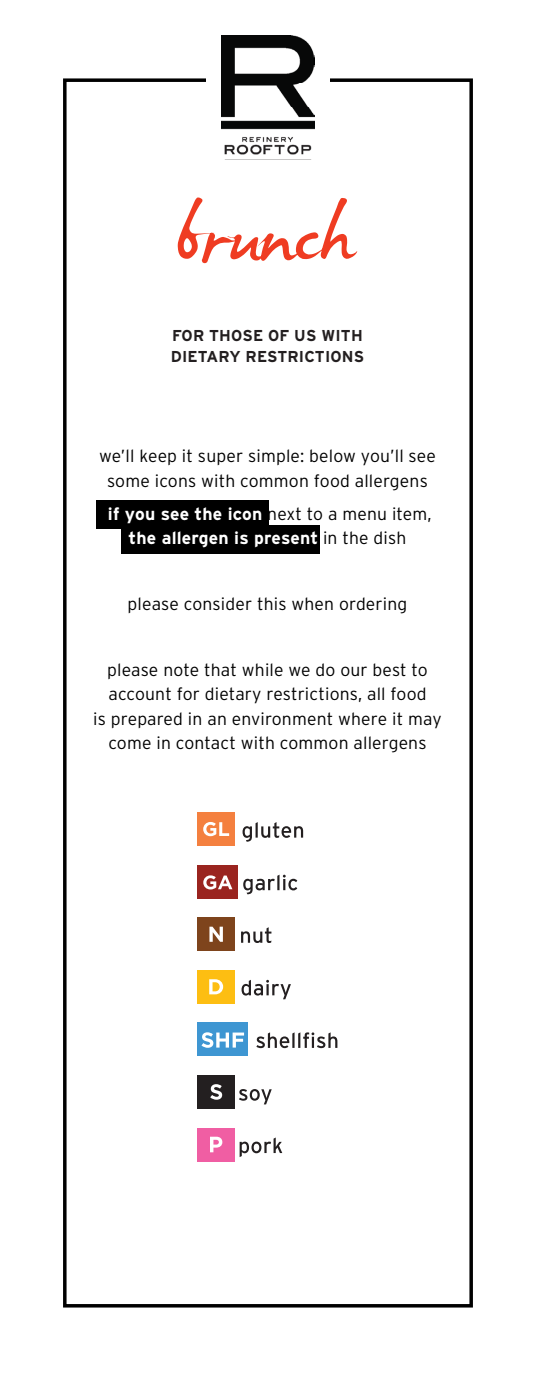
<style>
.page{position:relative;width:536px;height:1386px;background:#fff}
.page>*{position:absolute;margin:0;border:0;box-sizing:border-box;transform-origin:0 0}
.t1{font:300 17.5px/24.5px "Interstate";letter-spacing:.01em;color:#000;text-align:center}
.t2{font:700 17.5px/24.5px "Interstate";letter-spacing:.01em;color:#fff;text-align:center}
.t3{font:700 15.75px "Interstate";letter-spacing:.01em;color:#231f20}
.s1{font-weight:300;color:#000}
</style>
<div class="page">
<div style="left:63px;top:78px;width:409px;height:1230px;border:4px solid #000"></div>
<div style="left:206px;top:68px;width:124px;height:28px;background:#fff"></div>
<img style="left:221px;top:35px;width:93px;height:120px">
<svg style="left:178px;top:197px;width:179px;height:66px"></svg>
<div style="left:122px;top:525px;width:198px;height:29px;background:#000"></div>
<div style="left:96px;top:501px;width:173px;height:28px;background:#000"></div>
<div style="left:197px;top:812px;width:38px;height:34px;background:#f4803f"></div>
<svg style="left:203px;top:822px;width:26px;height:14px"></svg>
<svg style="left:242px;top:822px;width:61px;height:20px"></svg>
<div style="left:197px;top:865px;width:41px;height:34px;background:#9a241f"></div>
<svg style="left:203px;top:875px;width:29px;height:14px"></svg>
<svg style="left:243px;top:875px;width:54px;height:19px"></svg>
<div style="left:197px;top:917px;width:38px;height:34px;background:#7e441c"></div>
<svg style="left:209px;top:927px;width:14px;height:15px"></svg>
<svg style="left:241px;top:927px;width:30px;height:16px"></svg>
<div style="left:197px;top:970px;width:38px;height:34px;background:#fdbe12"></div>
<svg style="left:209px;top:979px;width:14px;height:15px"></svg>
<svg style="left:241px;top:980px;width:50px;height:19px"></svg>
<div style="left:197px;top:1023px;width:50px;height:33px;background:#3e96d2"></div>
<svg style="left:201px;top:1032px;width:43px;height:16px"></svg>
<svg style="left:256px;top:1032px;width:81px;height:16px"></svg>
<div style="left:197px;top:1075px;width:38px;height:34px;background:#231f20"></div>
<svg style="left:210px;top:1084px;width:12px;height:16px"></svg>
<svg style="left:239px;top:1089px;width:32px;height:15px"></svg>
<div style="left:197px;top:1128px;width:38px;height:33px;background:#f05ea3"></div>
<svg style="left:210px;top:1137px;width:12px;height:15px"></svg>
<svg style="left:239px;top:1138px;width:43px;height:19px"></svg>
<p class="t3" style="left:172px;top:327px;width:192px">FOR THOSE OF US WITH</p>
<p class="t3" style="left:171px;top:348px;width:195px">DIETARY RESTRICTIONS</p>
<p class="t1" style="left:99px;top:444px;width:338px">we’ll keep it super simple: below you’ll see some icons with common food allergens</p>
<p class="t2" style="left:108px;top:501px;width:325px">if you see the icon <span class="s1">next to a menu item, </span>the allergen is present <span class="s1">in the dish</span></p>
<p class="t1" style="left:127px;top:591px;width:281px">please consider this when ordering</p>
<p class="t1" style="left:107px;top:657px;width:322px;text-align:left">please note that while we do our best to account for dietary restrictions, all food</p>
<p class="t1" style="left:93px;top:706px;width:350px">is prepared in an environment where it may come in contact with common allergens</p>
</div>
